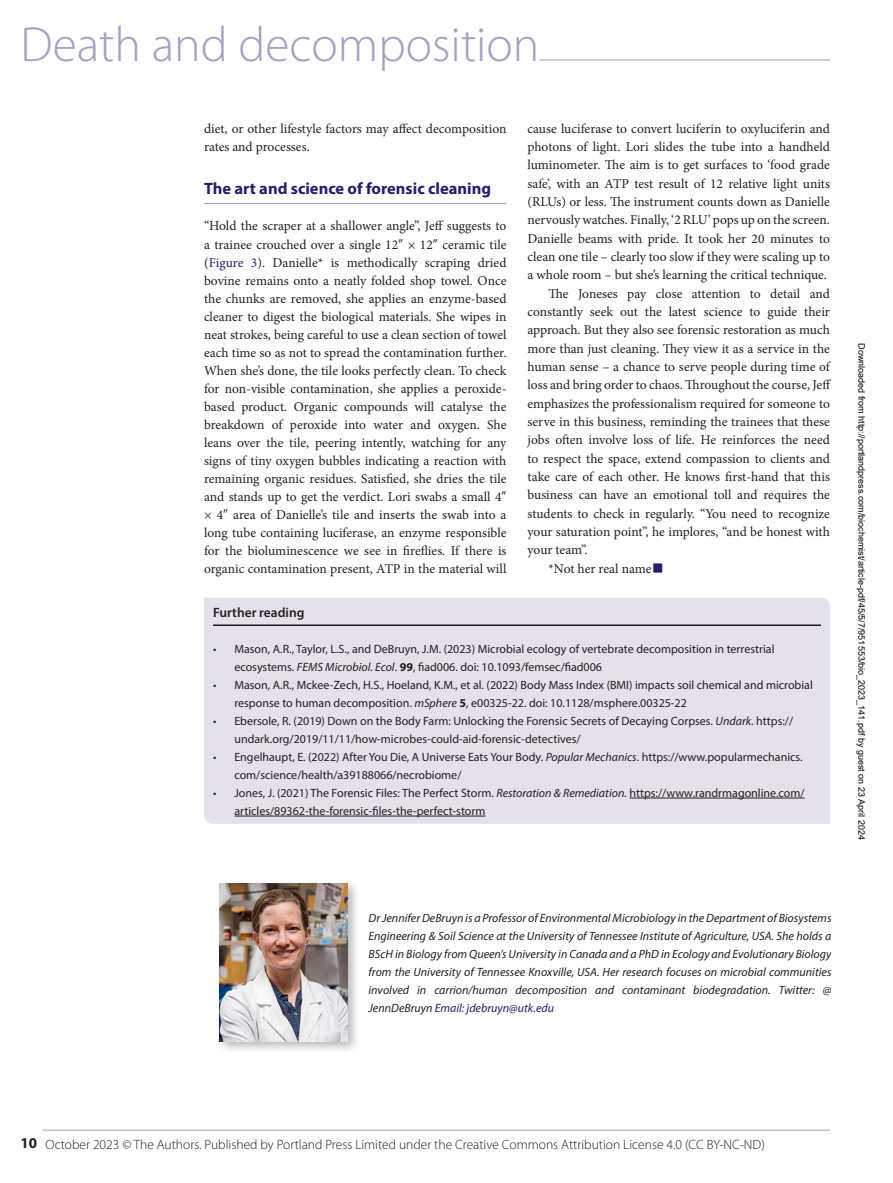
<style>
.page{position:relative;width:893px;height:1183px;background:#fff}
.page>*{position:absolute;margin:0;border:0;box-sizing:border-box;transform-origin:0 0}
.t1{font:300 49.5px "Myriad Pro";color:#a4a0c6}
.t2{font:31.5px "Minion Pro";color:#221f72}
.t3{font:700 16.5px "Myriad Pro";color:#221f72}
.t4{font:13.5px/18px "Minion Pro";color:#231f20}
.t5{font:300 13.5px "Myriad Pro";color:#231f20}
.t6{font:600 13.5px "Myriad Pro";color:#231f20}
.t7{font:12px/18px "Myriad Pro";color:#231f20}
.t8{font:italic 12px/18px "Myriad Pro";color:#231f20;text-align:justify}
.t9{font:9px "Arial";color:#000}
.s1{font-family:"Arial Unicode MS"}
.s2{color:#221f72}
.s3{font-style:italic}
.s4{font-weight:700}
.s5{font-weight:700;font-size:15px}
</style>
<div class="page">
<hr style="left:43px;top:1129px;width:787px;height:1px;background:#a4a0c6">
<hr style="left:539px;top:59px;width:291px;height:1px;background:#a4a0c6">
<hr style="left:204px;top:203px;width:302px;height:1px;background:#a4a0c6">
<div style="left:204px;top:597px;width:626px;height:226px;background:#e4e1eb"></div>
<hr style="left:213px;top:624px;width:608px;height:1px;background:#231f20">
<hr style="left:629px;top:797px;width:176px;height:1px;background:#231f20">
<hr style="left:234px;top:815px;width:252px;height:1px;background:#231f20">
<div style="left:216px;top:878px;width:144px;height:175px;background:#231f20;opacity:.3"></div>
<img style="left:220px;top:882px;width:128px;height:159px">
<h1 class="t1" style="left:20px;top:14px;width:521px">Death and decomposition</h1>
<p class="t4" style="left:204px;top:120px;width:304px">diet, or other lifestyle factors may affect decomposition rates and processes.</p>
<p class="t3" style="left:204px;top:178px;width:288px">The art and science of forensic cleaning</p>
<p class="t4" style="left:204px;top:217px;width:304px;text-align:justify">“Hold the scraper at a shallower angle”, Jeff suggests to a trainee crouched over a single 12<span class="s1">″</span> × 12<span class="s1">″</span> ceramic tile (<span class="s2">Figure 3</span>). Danielle* is methodically scraping dried bovine remains onto a neatly folded shop towel. Once the chunks are removed, she applies an enzyme-based cleaner to digest the biological materials. She wipes in neat strokes, being careful to use a clean section of towel each time so as not to spread the contamination further.<br>When she’s done, the tile looks perfectly clean. To check for non-visible contamination, she applies a peroxide&shy;based product. Organic compounds will catalyse the breakdown of peroxide into water and oxygen. She leans over the tile, peering intently, watching for any signs of tiny oxygen bubbles indicating a reaction with remaining organic residues. Satisfied, she dries the tile and stands up to get the verdict. Lori swabs a small 4<span class="s1">″ </span>× 4<span class="s1">″</span> area of Danielle’s tile and inserts the swab into a long tube containing luciferase, an enzyme responsible for the bioluminescence we see in fireflies. If there is organic contamination present, ATP in the material will</p>
<p class="t4" style="left:527px;top:119px;width:304px">cause luciferase to convert luciferin to oxyluciferin and</p>
<p class="t4" style="left:527px;top:138px;width:304px">photons of light. Lori slides the tube into a handheld</p>
<p class="t4" style="left:527px;top:156px;width:304px">luminometer. The aim is to get surfaces to ‘food grade</p>
<p class="t4" style="left:527px;top:174px;width:304px">safe’, with an ATP test result of 12 relative light units</p>
<p class="t4" style="left:527px;top:193px;width:304px">(RLUs) or less. The instrument counts down as Danielle</p>
<p class="t4" style="left:527px;top:211px;width:304px">nervously watches. Finally, ‘2 RLU’ pops up on the screen.</p>
<p class="t4" style="left:527px;top:229px;width:304px">Danielle beams with pride. It took her 20 minutes to</p>
<p class="t4" style="left:527px;top:248px;width:304px">clean one tile – clearly too slow if they were scaling up to</p>
<p class="t4" style="left:527px;top:266px;width:301px">a whole room – but she’s learning the critical technique.</p>
<p class="t4" style="left:548px;top:284px;width:283px">The Joneses pay close attention to detail and</p>
<p class="t4" style="left:527px;top:303px;width:304px">constantly seek out the latest science to guide their</p>
<p class="t4" style="left:527px;top:321px;width:304px">approach. But they also see forensic restoration as much</p>
<p class="t4" style="left:527px;top:339px;width:304px">more than just cleaning. They view it as a service in the</p>
<p class="t4" style="left:527px;top:357px;width:304px">human sense – a chance to serve people during time of</p>
<p class="t4" style="left:527px;top:376px;width:305px">loss and bring order to chaos. Throughout the course, Jeff</p>
<p class="t4" style="left:527px;top:394px;width:304px">emphasizes the professionalism required for someone to</p>
<p class="t4" style="left:527px;top:412px;width:304px">serve in this business, reminding the trainees that these</p>
<p class="t4" style="left:527px;top:431px;width:304px">jobs often involve loss of life. He reinforces the need</p>
<p class="t4" style="left:527px;top:449px;width:304px">to respect the space, extend compassion to clients and</p>
<p class="t4" style="left:527px;top:467px;width:304px">take care of each other. He knows first-hand that this</p>
<p class="t4" style="left:527px;top:486px;width:304px">business can have an emotional toll and requires the</p>
<p class="t4" style="left:527px;top:504px;width:304px">students to check in regularly. “You need to recognize</p>
<p class="t4" style="left:527px;top:522px;width:304px">your saturation point”, he implores, “and be honest with</p>
<p class="t4" style="left:527px;top:541px;width:62px">your team”.</p>
<p class="t4" style="left:548px;top:559px;width:105px">*Not her real name</p>
<h2 class="t2" style="left:652px;top:545px;width:14px">■</h2>
<p class="t6" style="left:213px;top:603px;width:93px">Further reading</p>
<p class="t7" style="left:234px;top:639px;width:542px;text-indent:-21px"><span class="s2">•</span> Mason, A.R., Taylor, L.S., and DeBruyn, J.M. (2023) Microbial ecology of vertebrate decomposition in terrestrial ecosystems. <span class="s3">FEMS Microbiol. Ecol</span>. <span class="s4">99</span>, fiad006. doi: 10.1093/femsec/fiad006</p>
<p class="t7" style="left:234px;top:675px;width:580px;text-indent:-21px"><span class="s2">•</span> Mason, A.R., Mckee-Zech, H.S., Hoeland, K.M., et al. (2022) Body Mass Index (BMI) impacts soil chemical and microbial response to human decomposition. <span class="s3">mSphere</span> <span class="s4">5</span>, e00325-22. doi: 10.1128/msphere.00325-22</p>
<p class="t7" style="left:234px;top:711px;width:560px;text-indent:-21px"><span class="s2">•</span> Ebersole, R. (2019) Down on the Body Farm: Unlocking the Forensic Secrets of Decaying Corpses. <span class="s3">Undark</span>. https:// undark.org/2019/11/11/how-microbes-could-aid-forensic-detectives/</p>
<p class="t7" style="left:234px;top:747px;width:570px;text-indent:-21px"><span class="s2">•</span> Engelhaupt, E. (2022) After You Die, A Universe Eats Your Body. <span class="s3">Popular Mechanics</span>. https://www.popularmechanics. com/science/health/a39188066/necrobiome/</p>
<p class="t7" style="left:234px;top:783px;width:572px;text-indent:-21px"><span class="s2">•</span> Jones, J. (2021) The Forensic Files: The Perfect Storm. <span class="s3">Restoration &amp; Remediation.</span> https://www.randrmagonline.com/ articles/89362-the-forensic-files-the-perfect-storm</p>
<p class="t9" style="left:865px;top:343px;width:497px;rotate:90deg">Downloaded from http://portlandpress.com/biochemist/article-pdf/45/5/7/951553/bio_2023_141.pdf by guest on 23 April 2024</p>
<p class="t8" style="left:369px;top:908px;width:464px">Dr Jennifer DeBruyn is a Professor of Environmental Microbiology in the Department of Biosystems Engineering &amp; Soil Science at the University of Tennessee Institute of Agriculture, USA. She holds a BScH in Biology from Queen’s University in Canada and a PhD in Ecology and Evolutionary Biology from the University of Tennessee Knoxville, USA. Her research focuses on microbial communities involved in carrion/human decomposition and contaminant biodegradation. Twitter: @ JennDeBruyn <span class="s2">Email: jdebruyn@utk.edu</span></p>
<p class="t5" style="left:20px;top:1135px;width:746px"><span class="s5">10</span> October 2023 © The Authors. Published by Portland Press Limited under the Creative Commons Attribution License 4.0 (CC BY-NC-ND)</p>
</div>
